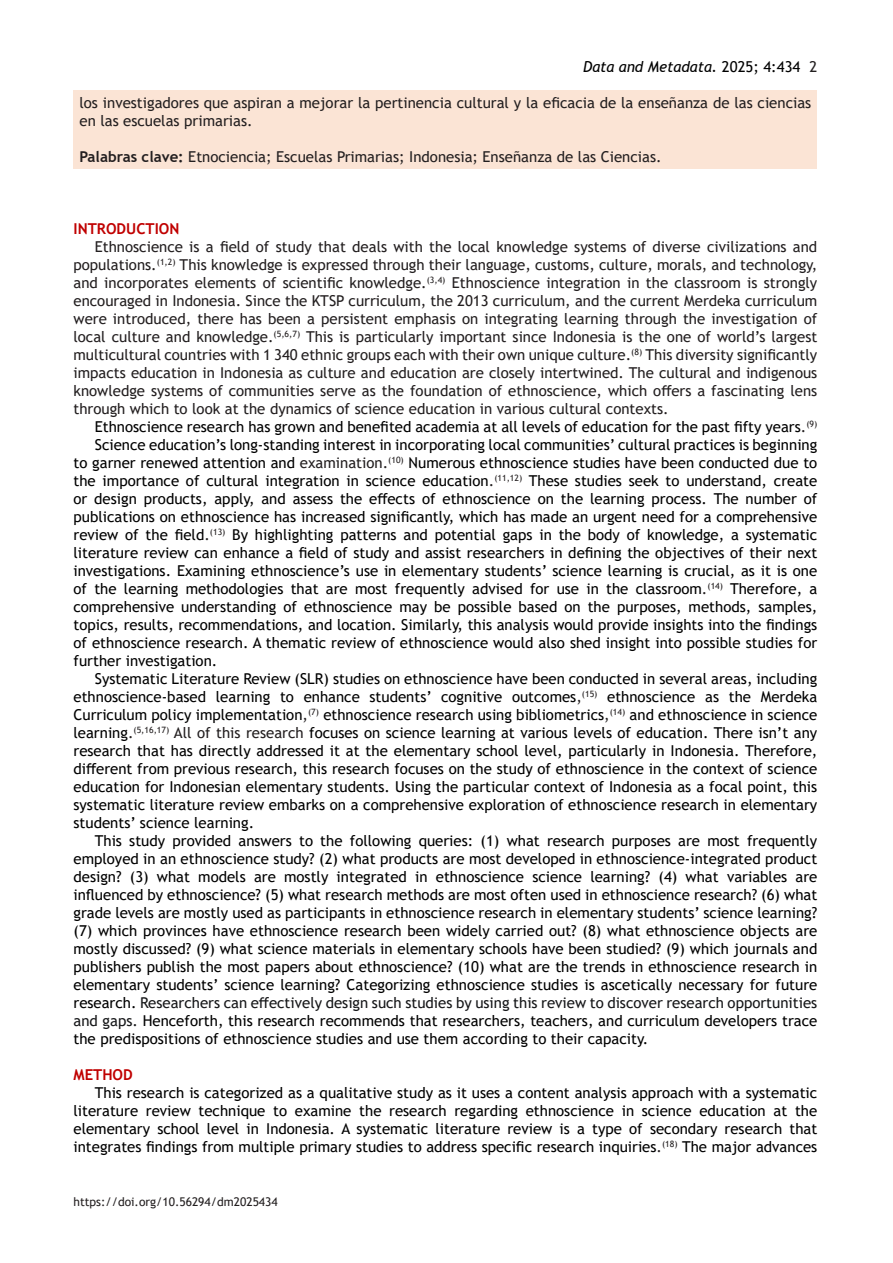
<style>
.page{position:relative;width:893px;height:1263px;background:#fff}
.page>*{position:absolute;margin:0;border:0;box-sizing:border-box;transform-origin:0 0}
.t1{font:15px/18px "Trebuchet MS";color:#000;text-align:justify}
.t2{font:15px/18px "Trebuchet MS";color:#231f20}
.t3{font:italic 15px "Trebuchet MS";color:#000}
.t4{font:700 15px "Trebuchet MS";color:#c00000}
.t5{font:12px "Trebuchet MS";color:#231f20}
.s1{font-style:normal}
.s2{font-style:normal;color:#231f20}
.s3{font-weight:700}
.s4{color:#231f20}
.s5{color:#161719}
</style>
<div class="page">
<div style="left:74px;top:90px;width:743px;height:78px;background:#fbe4d5"></div>
<p class="t3" style="left:583px;top:58px;width:236px">Data and Metadata. <span class="s1">2025; 4:434</span> <span class="s2">2</span></p>
<p class="t2" style="left:80px;top:94px;width:733px">los investigadores que aspiran a mejorar la pertinencia cultural y la eficacia de la enseñanza de las ciencias en las escuelas primarias.</p>
<p class="t2" style="left:80px;top:148px;width:584px"><span class="s3">Palabras clave:</span> Etnociencia; Escuelas Primarias; Indonesia; Enseñanza de las Ciencias.</p>
<p class="t4" style="left:74px;top:219px;width:107px">INTRODUCTION</p>
<p class="t2" style="left:74px;top:238px;width:745px;text-align:justify;text-indent:21px">Ethnoscience is a field of study that deals with the local knowledge systems of diverse civilizations and populations.<sup>(1,2)</sup> This knowledge is expressed through their language, customs, culture, morals, and technology, and incorporates elements of scientific knowledge.<sup>(3,4)</sup> Ethnoscience integration in the classroom is strongly encouraged in Indonesia. Since the KTSP curriculum, the 2013 curriculum, and the current Merdeka curriculum were introduced, there has been a persistent emphasis on integrating learning through the investigation of local culture and knowledge.<sup>(5,6,7)</sup> This is particularly important since Indonesia is the one of world’s largest multicultural countries with 1 340 ethnic groups each with their own unique culture.<sup>(8)</sup> This diversity significantly impacts education in Indonesia as culture and education are closely intertwined. The cultural and indigenous knowledge systems of communities serve as the foundation of ethnoscience, which offers a fascinating lens through which to look at the dynamics of science education in various cultural contexts.</p>
<p class="t1" style="left:95px;top:418px;width:724px">Ethnoscience research has grown and benefited academia at all levels of education for the past fifty years<span class="s4">.</span><sup>(9)</sup></p>
<p class="t1" style="left:74px;top:436px;width:745px;text-indent:21px">Science education’s long-standing interest in incorporating local communities’ cultural practices is beginning to garner renewed attention and <span class="s4">examination.</span><sup>(10)</sup> Numerous ethnoscience studies have been conducted due to the importance of cultural integration in science education<span class="s4">.</span><sup>(11,12)</sup> These studies seek to understand, create or design products, apply, and assess the effects of ethnoscience on the learning process. The number of publications on ethnoscience has increased significantly, which has made an urgent need for a comprehensive review of the field<span class="s4">.</span><sup>(13)</sup> By highlighting patterns and potential gaps in the body of knowledge, a systematic literature review can enhance a field of study and assist researchers in defining the objectives of their next investigations. Examining ethnoscience’s use in elementary students’ science learning is crucial, as it is one of the learning methodologies that are most frequently advised for use in the classroom<span class="s4">.</span><sup>(14)</sup> Therefore, a comprehensive understanding of ethnoscience may be possible based on the purposes, methods, samples, topics, results, recommendations, and location. Similarly, this analysis would provide insights into the findings of ethnoscience research. A thematic review of ethnoscience would also shed insight into possible studies for further investigation.</p>
<p class="t1" style="left:74px;top:670px;width:745px;text-indent:21px">Systematic Literature Review (SLR) studies on ethnoscience have been conducted in several areas, including ethnoscience-based learning to enhance students’ cognitive outcomes<span class="s4">,</span><sup>(15)</sup> ethnoscience as the Merdeka Curriculum policy implementation<span class="s4">,</span><sup>(7)</sup> ethnoscience research using bibliometrics<span class="s4">,</span><sup>(14)</sup> and ethnoscience in science learning<span class="s4">.</span><sup>(5,16,17)</sup> <span class="s4">All of this research</span> focuses on science learning at various levels of education. There isn’t any research that has directly addressed it at the elementary school level, particularly in Indonesia. Therefore, different from previous research, this research focuses on the study of ethnoscience in the context of science education for Indonesian elementary students. Using the particular context of Indonesia as a focal point, this systematic literature review embarks on a comprehensive exploration of ethnoscience research in elementary students’ science learning.</p>
<p class="t1" style="left:74px;top:832px;width:745px;text-indent:21px">This study provided answers to the following queries: (1) what research purposes are most frequently employed in an ethnoscience study? (2) what products are most developed in ethnoscience-integrated product design? (3) what models are mostly integrated in ethnoscience science learning? (4) what variables are influenced by ethnoscience? (5) what research methods are most often used in ethnoscience research? (6) what grade levels are mostly used as participants in ethnoscience research in elementary students’ science learning? (7) which provinces have ethnoscience research been widely carried out? (8) what ethnoscience objects are mostly discussed? (9) what science materials in elementary schools have been studied? (9) which journals and publishers publish the most papers about ethnoscience? (10) what are the trends in ethnoscience research in elementary students’ science learning? Categorizing ethnoscience studies is ascetically necessary for future research. <span class="s5">Researchers can effectively design such studies by using this review to discover research opportunities and gaps.</span> Henceforth, this research recommends that researchers, teachers, and curriculum developers trace the predispositions of ethnoscience studies and use them according to their capacity.</p>
<p class="t4" style="left:74px;top:1065px;width:61px">METHOD</p>
<p class="t1" style="left:74px;top:1084px;width:745px;text-indent:21px">This research is categorized as a qualitative study as it uses a content analysis approach with a systematic literature review technique to examine the research regarding ethnoscience in science education at the elementary school level in Indonesia. A systematic literature review is a type of secondary research that integrates findings from multiple primary studies to address specific research inquiries<span class="s4">.</span><sup>(18)</sup> The major advances</p>
<p class="t5" style="left:74px;top:1194px;width:206px">https://doi.org/10.56294/dm2025434</p>
</div>
